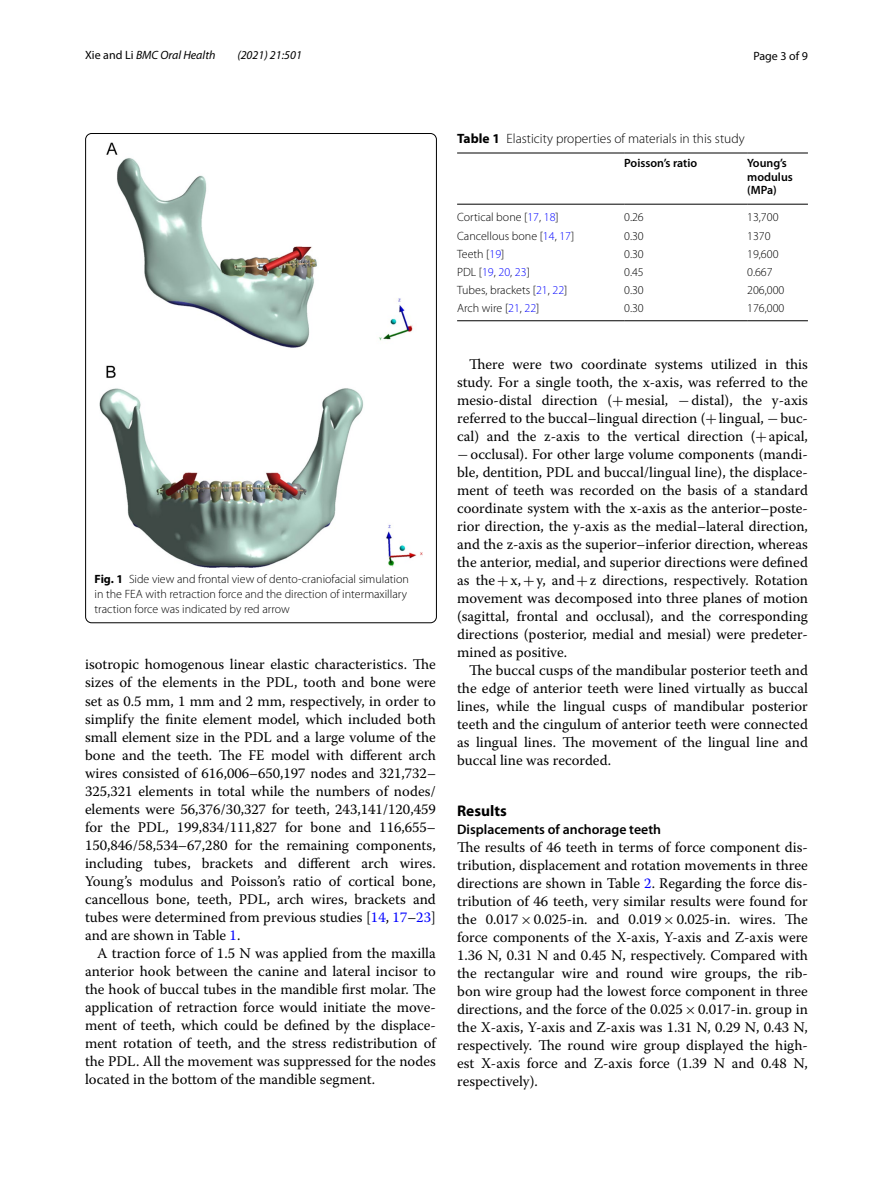
<style>
.page{position:relative;width:893px;height:1187px;background:#fff}
.page>*{position:absolute;margin:0;border:0;box-sizing:border-box;transform-origin:0 0}
.t1{font:700 15.45px "Myriad Pro";color:#000}
.t2{font:14.7px/18px "Warnock Pro";color:#000;text-align:justify}
.t3{font:600 13.8px "Myriad Pro";color:#000}
.t4{font:300 13.5px "Myriad Pro";color:#000}
.t5{font:300 12px/15px "Myriad Pro";color:#000}
.t6{font:italic 12px "Myriad Pro";color:#000}
.t7{font:600 12px/13.5px "Myriad Pro";color:#000}
.t8{font:12px "Myriad Pro";color:#000}
.s1{font-style:normal}
.s2{font-weight:700}
.s3{color:#00f}
.s4{font-family:"MTSY"}
</style>
<div class="page">
<img style="left:99px;top:142px;width:324px;height:426px">
<hr style="left:457px;top:153px;width:167px;height:1px;background:#000">
<hr style="left:457px;top:204px;width:167px;height:1px;background:#000">
<hr style="left:624px;top:153px;width:123px;height:1px;background:#000">
<hr style="left:624px;top:204px;width:123px;height:1px;background:#000">
<hr style="left:747px;top:153px;width:61px;height:1px;background:#000">
<hr style="left:747px;top:204px;width:61px;height:1px;background:#000">
<hr style="left:457px;top:320px;width:167px;height:1px;background:#000">
<hr style="left:624px;top:320px;width:123px;height:1px;background:#000">
<hr style="left:747px;top:320px;width:61px;height:1px;background:#000">
<p class="t6" style="left:85px;top:48px;width:132px"><span class="s1">Xie and Li</span> BMC Oral Health</p>
<p class="t6" style="left:237px;top:48px;width:66px">(2021) 21:501</p>
<p class="t8" style="left:753px;top:48px;width:56px">Page 3 of 9</p>
<p class="t5" style="left:95px;top:571px;width:316px"><span class="s2">Fig. 1</span> Side view and frontal view of dento-craniofacial simulation in the FEA with retraction force and the direction of intermaxillary traction force was indicated by red arrow</p>
<p class="t2" style="left:85px;top:655px;width:352px">isotropic homogenous linear elastic characteristics. The sizes of the elements in the PDL, tooth and bone were set as 0.5 mm, 1 mm and 2 mm, respectively, in order to simplify the finite element model, which included both small element size in the PDL and a large volume of the bone and the teeth. The FE model with different arch wires consisted of 616,006–650,197 nodes and 321,732– 325,321 elements in total while the numbers of nodes/ elements were 56,376/30,327 for teeth, 243,141/120,459 for the PDL, 199,834/111,827 for bone and 116,655– 150,846/58,534–67,280 for the remaining components, including tubes, brackets and different arch wires.<br>Young’s modulus and Poisson’s ratio of cortical bone, cancellous bone, teeth, PDL, arch wires, brackets and tubes were determined from previous studies [<span class="s3">14</span>, <span class="s3">17</span>–<span class="s3">23</span>] and are shown in Table <span class="s3">1</span>.</p>
<p class="t2" style="left:85px;top:943px;width:352px;text-indent:12px">A traction force of 1.5 N was applied from the maxilla anterior hook between the canine and lateral incisor to the hook of buccal tubes in the mandible first molar. The application of retraction force would initiate the move&shy;ment of teeth, which could be defined by the displace&shy;ment rotation of teeth, and the stress redistribution of the PDL. All the movement was suppressed for the nodes located in the bottom of the mandible segment.</p>
<p class="t4" style="left:457px;top:131px;width:289px"><span class="s2">Table 1</span> Elasticity properties of materials in this study</p>
<p class="t7" style="left:624px;top:156px;width:75px">Poisson’s ratio</p>
<p class="t7" style="left:747px;top:156px;width:47px">Young’s modulus (MPa)</p>
<p class="t5" style="left:457px;top:210px;width:103px">Cortical bone [<span class="s3">17</span>, <span class="s3">18</span>]</p>
<p class="t5" style="left:624px;top:210px;width:21px">0.26</p>
<p class="t5" style="left:747px;top:210px;width:33px">13,700</p>
<p class="t5" style="left:457px;top:228px;width:119px">Cancellous bone [<span class="s3">14</span>, <span class="s3">17</span>]</p>
<p class="t5" style="left:624px;top:228px;width:21px">0.30</p>
<p class="t5" style="left:747px;top:228px;width:25px">1370</p>
<p class="t5" style="left:457px;top:246px;width:49px">Teeth [<span class="s3">19</span>]</p>
<p class="t5" style="left:624px;top:246px;width:21px">0.30</p>
<p class="t5" style="left:747px;top:246px;width:33px">19,600</p>
<p class="t5" style="left:457px;top:264px;width:74px">PDL [<span class="s3">19</span>, <span class="s3">20</span>, <span class="s3">23</span>]</p>
<p class="t5" style="left:624px;top:264px;width:21px">0.45</p>
<p class="t5" style="left:747px;top:264px;width:27px">0.667</p>
<p class="t5" style="left:457px;top:282px;width:112px">Tubes, brackets [<span class="s3">21</span>, <span class="s3">22</span>]</p>
<p class="t5" style="left:624px;top:282px;width:21px">0.30</p>
<p class="t5" style="left:747px;top:282px;width:39px">206,000</p>
<p class="t5" style="left:457px;top:301px;width:84px">Arch wire [<span class="s3">21</span>, <span class="s3">22</span>]</p>
<p class="t5" style="left:624px;top:301px;width:21px">0.30</p>
<p class="t5" style="left:747px;top:301px;width:39px">176,000</p>
<p class="t2" style="left:457px;top:354px;width:352px;text-indent:12px">There were two coordinate systems utilized in this study. For a single tooth, the x-axis, was referred to the mesio-distal direction (<span class="s4">+</span>mesial, <span class="s4">−</span>distal), the y-axis referred to the buccal–lingual direction (<span class="s4">+</span>lingual, <span class="s4">−</span>buc&shy;cal) and the z-axis to the vertical direction (<span class="s4">+</span>apical, <span class="s4">−</span>occlusal). For other large volume components (mandi&shy;ble, dentition, PDL and buccal/lingual line), the displace&shy;ment of teeth was recorded on the basis of a standard coordinate system with the x-axis as the anterior–poste&shy;rior direction, the y-axis as the medial–lateral direction, and the z-axis as the superior–inferior direction, whereas the anterior, medial, and superior directions were defined as the<span class="s4">+</span>x,<span class="s4">+</span>y, and<span class="s4">+</span>z directions, respectively. Rotation movement was decomposed into three planes of motion (sagittal, frontal and occlusal), and the corresponding directions (posterior, medial and mesial) were predeter&shy;mined as positive.</p>
<p class="t2" style="left:457px;top:660px;width:352px;text-indent:12px">The buccal cusps of the mandibular posterior teeth and the edge of anterior teeth were lined virtually as buccal lines, while the lingual cusps of mandibular posterior teeth and the cingulum of anterior teeth were connected as lingual lines. The movement of the lingual line and buccal line was recorded.</p>
<p class="t1" style="left:457px;top:800px;width:51px">Results</p>
<p class="t3" style="left:457px;top:820px;width:205px">Displacements of anchorage teeth</p>
<p class="t2" style="left:457px;top:837px;width:352px">The results of 46 teeth in terms of force component dis&shy;tribution, displacement and rotation movements in three directions are shown in Table <span class="s3">2</span>. Regarding the force dis&shy;tribution of 46 teeth, very similar results were found for the 0.017<span class="s4">×</span>0.025-in. and 0.019<span class="s4">×</span>0.025-in. wires. The force components of the X-axis, Y-axis and Z-axis were 1.36 N, 0.31 N and 0.45 N, respectively. Compared with the rectangular wire and round wire groups, the rib&shy;bon wire group had the lowest force component in three directions, and the force of the 0.025<span class="s4">×</span>0.017-in. group in the X-axis, Y-axis and Z-axis was 1.31 N, 0.29 N, 0.43 N, respectively. The round wire group displayed the high&shy;est X-axis force and Z-axis force (1.39 N and 0.48 N, respectively).</p>
</div>
